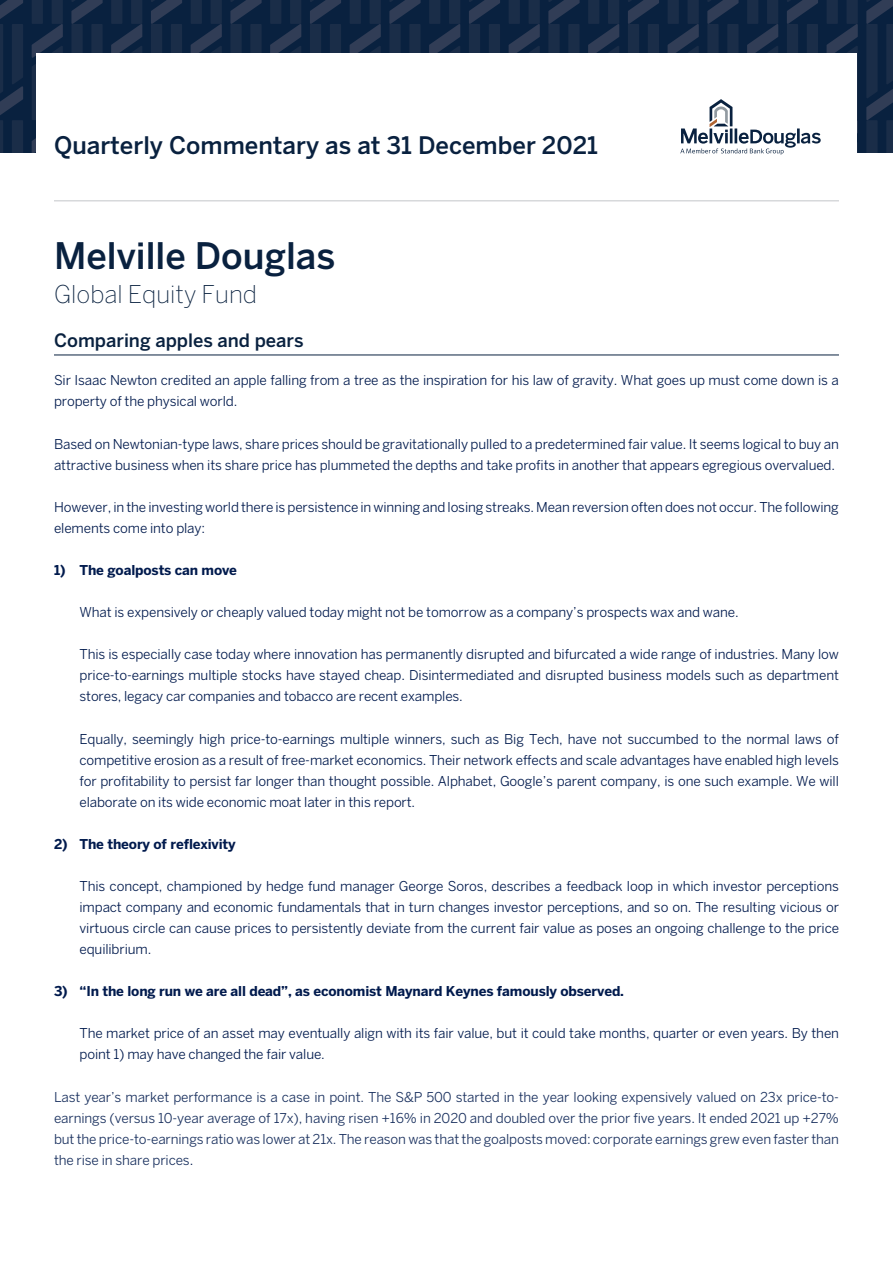
<style>
.page{position:relative;width:893px;height:1263px;background:#fff}
.page>*{position:absolute;margin:0;border:0;box-sizing:border-box;transform-origin:0 0}
.Heading___Main{font:500 36.3px "Benton Sans";color:#09213f}
.Heading___Secondary{font:200 24.3px "Benton Sans";color:#09213f}
.t1{font:500 24px "Benton Sans";color:#09213f}
.Heading_Paragraph{font:500 18.3px "Benton Sans";color:#09213f}
.Body_COpy{font:13.5px/21px "Benton Sans";letter-spacing:-.01em;color:#001a4d}
.Body_COpy-2{font:13.5px/21px "Benton Sans";letter-spacing:-.01em;color:#19305e;text-align:justify}
.Body_COpy-3{font:700 13.5px "Benton Sans";letter-spacing:-.01em;color:#001a4d}
.s1{color:#001a4d}
</style>
<div class="page">
<div style="left:0;top:0;width:893px;height:152px;background:#09213f"></div>
<svg style="left:0;top:0;width:23px;height:152px"></svg>
<svg style="left:71px;top:0;width:32px;height:53px"></svg>
<svg style="left:32px;top:0;width:31px;height:152px"></svg>
<svg style="left:151px;top:0;width:31px;height:53px"></svg>
<svg style="left:111px;top:0;width:31px;height:53px"></svg>
<svg style="left:230px;top:0;width:32px;height:53px"></svg>
<svg style="left:191px;top:0;width:31px;height:53px"></svg>
<svg style="left:310px;top:0;width:31px;height:53px"></svg>
<svg style="left:270px;top:0;width:31px;height:53px"></svg>
<svg style="left:389px;top:0;width:32px;height:53px"></svg>
<svg style="left:350px;top:0;width:31px;height:53px"></svg>
<svg style="left:469px;top:0;width:31px;height:53px"></svg>
<svg style="left:429px;top:0;width:31px;height:53px"></svg>
<svg style="left:548px;top:0;width:32px;height:53px"></svg>
<svg style="left:509px;top:0;width:31px;height:53px"></svg>
<svg style="left:628px;top:0;width:31px;height:53px"></svg>
<svg style="left:588px;top:0;width:31px;height:53px"></svg>
<svg style="left:866px;top:0;width:27px;height:152px"></svg>
<svg style="left:827px;top:0;width:31px;height:152px"></svg>
<div style="left:36px;top:53px;width:821px;height:164px;background:#fff"></div>
<svg style="left:668px;top:0;width:153px;height:155px"></svg>
<hr style="left:54px;top:200px;width:785px;height:1px;background:#c3c5c9">
<hr style="left:54px;top:355px;width:785px;height:1px;background:#09213f">
<h3 class="t1" style="left:54px;top:131px;width:545px">Quarterly Commentary as at 31 December 2021</h3>
<p class="Heading___Main" style="left:54px;top:234px;width:283px">Melville Douglas</p>
<p class="Heading___Secondary" style="left:54px;top:280px;width:205px">Global Equity Fund</p>
<p class="Heading_Paragraph" style="left:54px;top:330px;width:251px">Comparing apples and pears</p>
<p class="Body_COpy" style="left:54px;top:370px;width:786px">Sir Isaac Newton credited an apple falling from a tree as the inspiration for his law of gravity. What goes up must come down is a property of the physical world.</p>
<p class="Body_COpy" style="left:54px;top:433px;width:786px">Based on Newtonian-type laws, share prices should be gravitationally pulled to a predetermined fair value. It seems logical to buy an attractive business when its share price has plummeted the depths and take profits in another that appears egregious overvalued.</p>
<p class="Body_COpy" style="left:54px;top:496px;width:786px">However, in the investing world there is persistence in winning and losing streaks. Mean reversion often does not occur. The following elements come into play:</p>
<p class="Body_COpy-3" style="left:54px;top:562px;width:185px">1) The goalposts can move</p>
<p class="Body_COpy" style="left:80px;top:602px;width:661px">What is expensively or cheaply valued today might not be tomorrow as a company’s prospects wax and wane.</p>
<p class="Body_COpy" style="left:80px;top:644px;width:761px;text-align:justify">This is especially case today where innovation has permanently disrupted and bifurcated a wide range of industries. Many low price-to-earnings multiple stocks have stayed cheap. Disintermediated and disrupted business models such as department stores, legacy car companies and tobacco are recent examples.</p>
<p class="Body_COpy" style="left:80px;top:728px;width:761px;text-align:justify">Equally, seemingly high price-to-earnings multiple winners, such as Big Tech, have not succumbed to the normal laws of competitive erosion as a result of free-market economics. Their network effects and scale advantages have enabled high levels for profitability to persist far longer than thought possible. Alphabet, Google’s parent company, is one such example. We will elaborate on its wide economic moat later in this report.</p>
<p class="Body_COpy-3" style="left:54px;top:836px;width:183px">2) The theory of reflexivity</p>
<p class="Body_COpy" style="left:80px;top:875px;width:761px;text-align:justify">This concept, championed by hedge fund manager George Soros, describes a feedback loop in which investor perceptions impact company and economic fundamentals that in turn changes investor perceptions, and so on. The resulting vicious or virtuous circle can cause prices to persistently deviate from the current fair value as poses an ongoing challenge to the price equilibrium.</p>
<p class="Body_COpy-3" style="left:54px;top:983px;width:572px">3) “In the long run we are all dead”, as economist Maynard Keynes famously observed.</p>
<p class="Body_COpy" style="left:80px;top:1023px;width:761px">The market price of an asset may eventually align with its fair value, but it could take months, quarter or even years. By then point 1) may have changed the fair value.</p>
<p class="Body_COpy-2" style="left:54px;top:1086px;width:787px">Last year’s market performance is a case in point. The S&amp;P 500 started in the year looking expensively valued on 23x price-to&shy;earnings (versus 10-year average of 17x), having risen +16% in 2020 and doubled over the prior five years. It ended 2021 up +27% but the price-to-earnings ratio was lower at 21x. The reason was that the goalposts moved: corporate earnings grew even faster than the rise in share prices<span class="s1">.</span></p>
</div>
